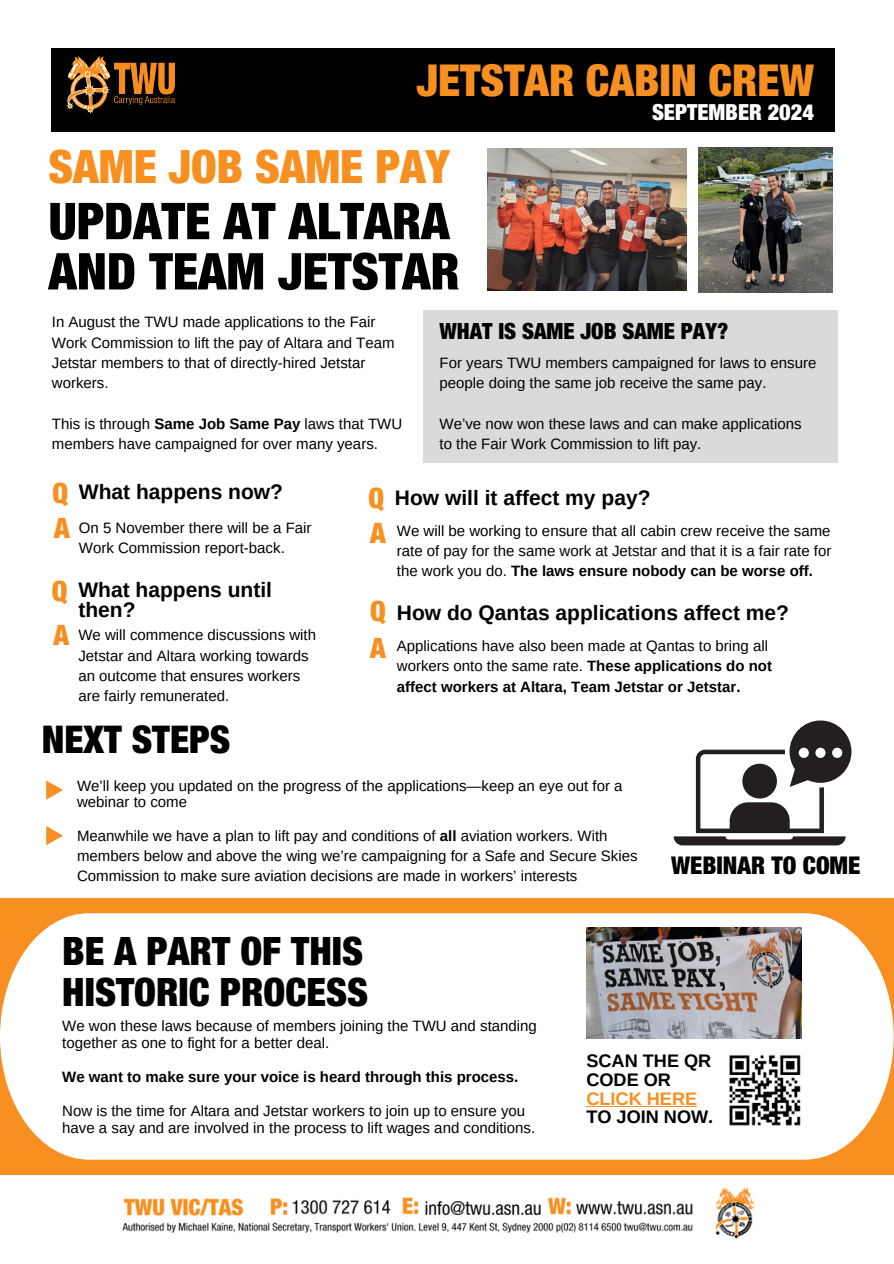
<style>
.page{position:relative;width:894px;height:1264px;background:#fff}
.page>*{position:absolute;margin:0;border:0;box-sizing:border-box;transform-origin:0 0}
.t1{font:900 condensed 50.85px/50.2px "Helvetica Neue LT Std";color:#000}
.t2{font:900 condensed 46.05px "Helvetica Neue LT Std";color:#f79020}
.t3{font:900 condensed 44.1px "Helvetica Neue LT Std";color:#f79020}
.t4{font:900 condensed 39.15px/40.3px "Helvetica Neue LT Std";color:#000}
.t5{font:900 condensed 38.25px "Helvetica Neue LT Std";color:#000}
.t6{font:900 condensed 28.2px "Helvetica Neue LT Std";color:#f79020}
.t7{font:900 condensed 24.45px "Helvetica Neue LT Std";color:#000}
.t8{font:900 condensed 22.35px "Helvetica Neue LT Std";color:#000}
.t9{font:900 condensed 22.2px "Helvetica Neue LT Std";color:#fff}
.t10{font:700 21px/20.2px "Arimo";color:#000}
.t11{font:700 18.15px/18.8px "Arimo";color:#000}
.t12{font:15px/20.2px "Arimo";color:#000}
.t13{font:700 15px "Arimo";color:#000}
.s1{font-weight:700}
.s2{color:#f79020}
</style>
<div class="page">
<div style="left:51px;top:48px;width:783px;height:83px;background:#000"></div>
<img style="left:66px;top:56px;width:108px;height:58px">
<div style="left:0;top:898px;width:893px;height:276px;background:#f79020"></div>
<div style="left:0;top:913px;width:893px;height:246px;background:#fff"></div>
<img style="left:725px;top:1050px;width:80px;height:81px">
<svg style="left:46px;top:780px;width:17px;height:19px"></svg>
<svg style="left:46px;top:826px;width:17px;height:19px"></svg>
<img style="left:698px;top:147px;width:134px;height:145px">
<img style="left:487px;top:148px;width:199px;height:142px">
<div style="left:423px;top:310px;width:414px;height:152px;background:#dadada"></div>
<svg style="left:673px;top:720px;width:178px;height:125px"></svg>
<img style="left:586px;top:927px;width:215px;height:111px">
<img style="left:122px;top:1187px;width:633px;height:52px">
<hr style="left:586px;top:1105px;width:111px;height:1px;background:#f79020">
<p class="t3" style="left:417px;top:64px;width:398px">JETSTAR CABIN CREW</p>
<p class="t9" style="left:652px;top:104px;width:163px">SEPTEMBER 2024</p>
<p class="t2" style="left:49px;top:150px;width:402px">SAME JOB SAME PAY</p>
<p class="t1" style="left:49px;top:203px;width:412px">UPDATE AT ALTARA<br>AND TEAM JETSTAR</p>
<p class="t8" style="left:439px;top:323px;width:290px">WHAT IS SAME JOB SAME PAY?</p>
<h5 class="t12" style="left:439px;top:352px;width:378px">For years TWU members campaigned for laws to ensure people doing the same job receive the same pay.</h5>
<p class="t12" style="left:439px;top:413px;width:363px">We’ve now won these laws and can make applications to the Fair Work Commission to lift pay.</p>
<p class="t12" style="left:52px;top:312px;width:344px">In August the TWU made applications to the Fair Work Commission to lift the pay of Altara and Team Jetstar members to that of directly-hired Jetstar workers.</p>
<h5 class="t12" style="left:52px;top:413px;width:352px">This is through <span class="s1">Same Job Same Pay</span> laws that TWU members have campaigned for over many years.</h5>
<p class="t6" style="left:52px;top:482px;width:17px">Q</p>
<p class="t10" style="left:79px;top:482px;width:206px">What happens now?</p>
<h3 class="t6" style="left:54px;top:517px;width:17px">A</h3>
<p class="t12" style="left:79px;top:517px;width:234px">On 5 November there will be a Fair<br>Work Commission report-back.</p>
<p class="t6" style="left:52px;top:580px;width:17px">Q</p>
<p class="t10" style="left:78px;top:579px;width:195px">What happens until then?</p>
<p class="t6" style="left:54px;top:625px;width:17px">A</p>
<p class="t12" style="left:78px;top:625px;width:239px">We will commence discussions with<br>Jetstar and Altara working towards an outcome that ensures workers are fairly remunerated.</p>
<h4 class="t6" style="left:368px;top:488px;width:17px">Q</h4>
<h3 class="t10" style="left:395px;top:488px;width:257px">How will it affect my pay?</h3>
<p class="t6" style="left:370px;top:523px;width:17px">A</p>
<p class="t12" style="left:397px;top:520px;width:436px;text-align:justify">We will be working to ensure that all cabin crew receive the same rate of pay for the same work at Jetstar and that it is a fair rate for the work you do. <span class="s1">The laws ensure nobody can be worse off.</span></p>
<p class="t6" style="left:370px;top:601px;width:17px">Q</p>
<p class="t10" style="left:397px;top:602px;width:393px">How do Qantas applications affect me?</p>
<p class="t6" style="left:370px;top:638px;width:17px">A</p>
<h6 class="t12" style="left:397px;top:635px;width:376px">Applications have also been made at Qantas to bring all workers onto the same rate. <span class="s1">These applications do not affect workers at Altara, Team Jetstar or Jetstar.</span></h6>
<p class="t5" style="left:42px;top:725px;width:190px">NEXT STEPS</p>
<p class="t12" style="left:77px;top:778px;width:547px;line-height:15.8px">We’ll keep you updated on the progress of the applications—keep an eye out for a webinar to come</p>
<p class="t12" style="left:77px;top:825px;width:562px">Meanwhile we have a plan to lift pay and conditions of <span class="s1">all</span> aviation workers. With members below and above the wing we’re campaigning for a Safe and Secure Skies<br>Commission to make sure aviation decisions are made in workers’ interests</p>
<h5 class="t4" style="left:62px;top:936px;width:307px">BE A PART OF THIS<br>HISTORIC PROCESS</h5>
<h5 class="t7" style="left:671px;top:857px;width:191px">WEBINAR TO COME</h5>
<h4 class="t12" style="left:62px;top:1017px;width:476px;line-height:16.8px">We won these laws because of members joining the TWU and standing together as one to fight for a better deal.</h4>
<p class="t13" style="left:62px;top:1068px;width:457px">We want to make sure your voice is heard through this process.</p>
<p class="t12" style="left:62px;top:1102px;width:474px;line-height:16.8px">Now is the time for Altara and Jetstar workers to join up to ensure you have a say and are involved in the process to lift wages and conditions.</p>
<p class="t11" style="left:586px;top:1051px;width:128px">SCAN THE QR<br>CODE OR<br><span class="s2">CLICK HERE<br></span>TO JOIN NOW.</p>
</div>
